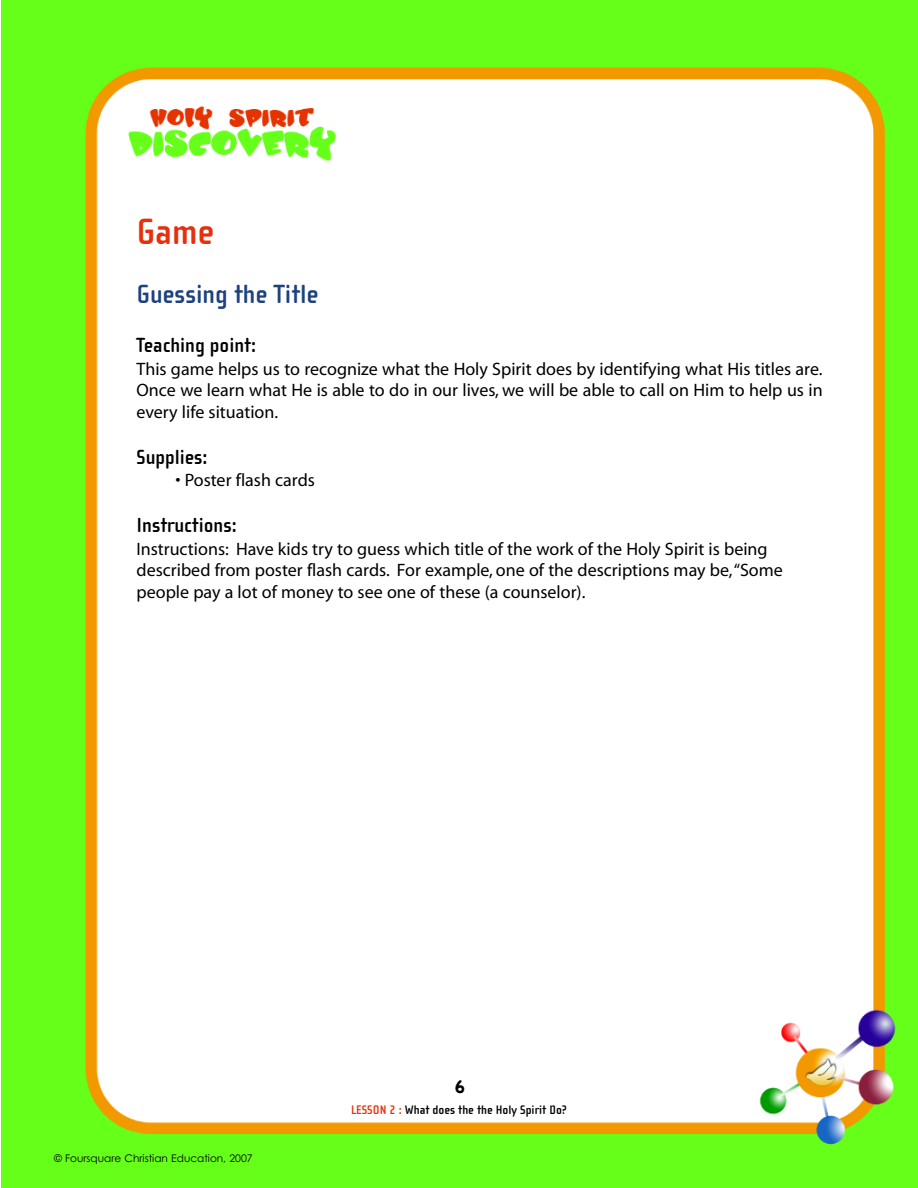
<style>
.page{position:relative;width:918px;height:1188px;background:#fff}
.page>*{position:absolute;margin:0;border:0;box-sizing:border-box;transform-origin:0 0}
.t1{font:700 37.5px "Cholla Sans";color:#e6300d}
.t2{font:700 27px "Cholla Sans";color:#1e4280}
.t3{font:700 21px "Cholla Sans";color:#000}
.t4{font:18px/21.6px "Myriad";color:#000;text-align:justify}
.t5{font:700 18px "Chalkboard";color:#000}
.t6{font:700 12.75px "Cholla Sans";color:#000}
.t7{font:10.5px "Century Gothic";color:#000}
.s1{color:#e6300d}
</style>
<div class="page">
<img style="left:1px;top:0;width:917px;height:1188px">
<h1 class="t1" style="left:137px;top:209px;width:79px">Game</h1>
<h2 class="t2" style="left:137px;top:278px;width:184px">Guessing the Title</h2>
<p class="t3" style="left:137px;top:333px;width:121px">Teaching point:</p>
<p class="t4" style="left:137px;top:359px;width:688px">This game helps us to recognize what the Holy Spirit does by identifying what His titles are.<br>Once we learn what He is able to do in our lives, we will be able to call on Him to help us in every life situation.</p>
<p class="t3" style="left:137px;top:444px;width:73px">Supplies:</p>
<p class="t4" style="left:175px;top:471px;width:141px">• Poster flash cards</p>
<p class="t3" style="left:137px;top:513px;width:102px">Instructions:</p>
<p class="t4" style="left:137px;top:539px;width:648px;text-align:left">Instructions: Have kids try to guess which title of the work of the Holy Spirit is being described from poster flash cards. For example, one of the descriptions may be,“Some people pay a lot of money to see one of these (a counselor).</p>
<p class="t5" style="left:454px;top:1076px;width:13px">6</p>
<p class="t7" style="left:54px;top:1152px;width:200px">© Foursquare Christian Education, 2007</p>
<p class="t6" style="left:351px;top:1102px;width:217px"><span class="s1">LESSON 2 :</span> What does the the Holy Spirit Do?</p>
</div>
